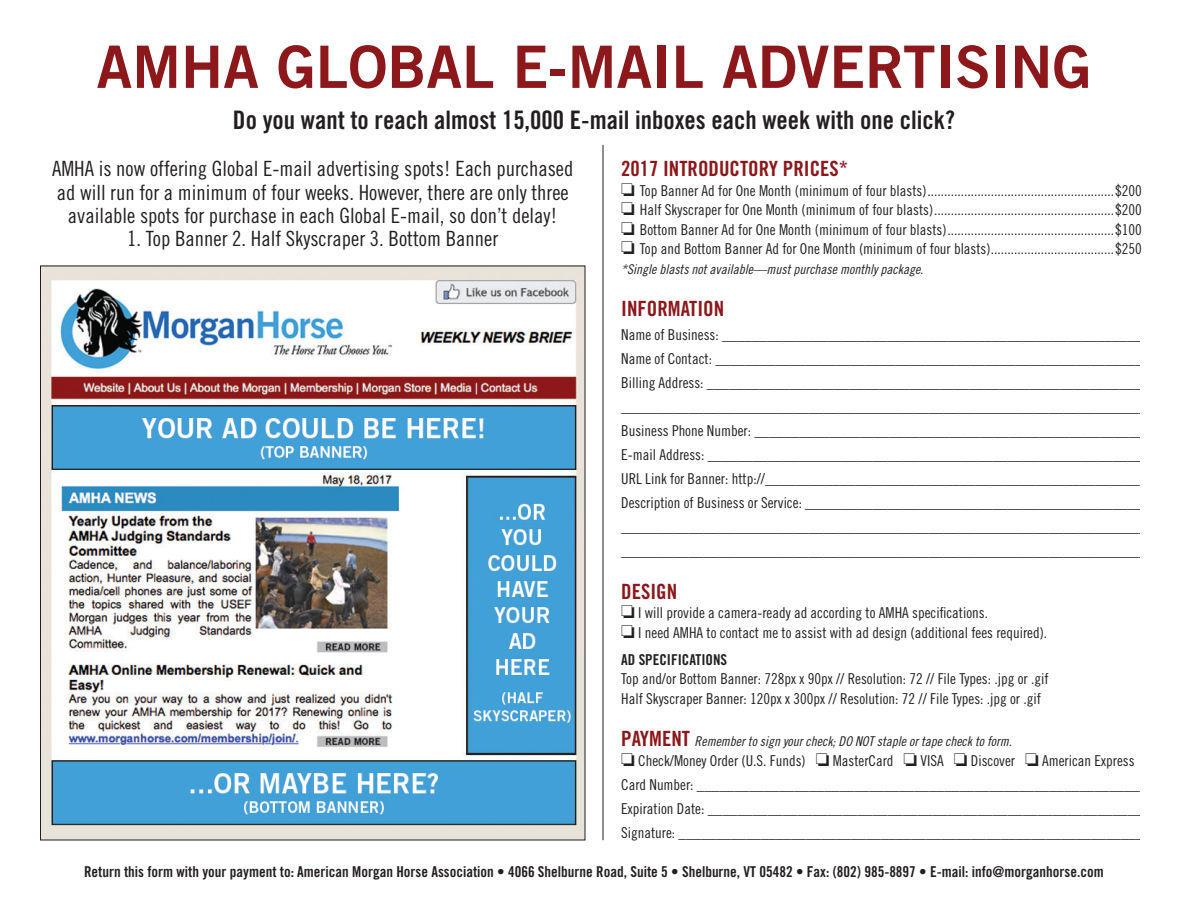
<style>
.page{position:relative;width:1188px;height:918px;background:#fff}
.page>*{position:absolute;margin:0;border:0;box-sizing:border-box;transform-origin:0 0}
.t1{font:58.5px "Trade Gothic Bold Two";color:#8c181b}
.t2{font:25.5px "Trade Gothic Bold Cond Twenty";color:#231f20}
.t3{font:21px/23.1px "Trade Gothic Cond Eighteen";color:#231f20;text-align:center}
.t4{font:21px "Trade Gothic Bold Cond Twenty";color:#8c181b}
.t5{font:15px/24px "Trade Gothic Cond Eighteen";color:#231f20}
.t6{font:15px "Trade Gothic Bold Cond Twenty";color:#231f20}
.t7{font:13.5px "Trade Gothic Cond Eighteen Obl";color:#231f20}
.s1{font-family:"Trade Gothic Bold Cond Twenty";font-size:21px;color:#8c181b}
</style>
<div class="page">
<hr style="left:603px;top:145px;width:1px;height:695px;background:#231f20">
<img style="left:42px;top:268px;width:541px;height:570px">
<h1 class="t1" style="left:96px;top:31px;width:997px">AMHA GLOBAL E-MAIL ADVERTISING</h1>
<h2 class="t2" style="left:233px;top:105px;width:724px">Do you want to reach almost 15,000 E-mail inboxes each week with one click?</h2>
<h3 class="t3" style="left:52px;top:157px;width:523px">AMHA is now offering Global E-mail advertising spots! Each purchased ad will run for a minimum of four weeks. However, there are only three available spots for purchase in each Global E-mail, so don’t delay!</h3>
<h3 class="t3" style="left:127px;top:227px;width:372px">1. Top Banner 2. Half Skyscraper 3. Bottom Banner</h3>
<h3 class="t4" style="left:621px;top:156px;width:229px">2017 INTRODUCTORY PRICES*</h3>
<p class="t5" style="left:621px;top:178px;width:522px">□ Top Banner Ad for One Month (minimum of four blasts)........................................................$200</p>
<p class="t5" style="left:621px;top:198px;width:522px">□ Half Skyscraper for One Month (minimum of four blasts)......................................................$200</p>
<p class="t5" style="left:621px;top:217px;width:522px">□ Bottom Banner Ad for One Month (minimum of four blasts)..................................................$100</p>
<p class="t5" style="left:621px;top:237px;width:522px">□ Top and Bottom Banner Ad for One Month (minimum of four blasts).....................................$250</p>
<p class="t7" style="left:621px;top:261px;width:304px">*Single blasts not available—must purchase monthly package.</p>
<h3 class="t4" style="left:621px;top:296px;width:105px">INFORMATION</h3>
<p class="t5" style="left:621px;top:323px;width:528px">Name of Business: ________________________________________________________ Name of Contact: _________________________________________________________ Billing Address: __________________________________________________________ ______________________________________________________________________ Business Phone Number: ____________________________________________________ E-mail Address: __________________________________________________________ URL Link for Banner: http://___________________________________________________ Description of Business or Service: _____________________________________________ ______________________________________________________________________ ______________________________________________________________________</p>
<h3 class="t4" style="left:621px;top:579px;width:57px">DESIGN</h3>
<p class="t5" style="left:621px;top:601px;width:368px">□ I will provide a camera-ready ad according to AMHA specifications.</p>
<p class="t5" style="left:621px;top:620px;width:428px">□ I need AMHA to contact me to assist with ad design (additional fees required).</p>
<p class="t6" style="left:621px;top:650px;width:108px">AD SPECIFICATIONS</p>
<p class="t5" style="left:621px;top:669px;width:429px;line-height:19.5px">Top and/or Bottom Banner: 728px x 90px // Resolution: 72 // File Types: .jpg or .gif<br>Half Skyscraper Banner: 120px x 300px // Resolution: 72 // File Types: .jpg or .gif</p>
<p class="t7" style="left:621px;top:734px;width:392px"><span class="s1">PAYMENT</span> Remember to sign your check; DO NOT staple or tape check to form.</p>
<p class="t5" style="left:621px;top:748px;width:527px">□ Check/Money Order (U.S. Funds) □ MasterCard □ VISA □ Discover □ American Express Card Number: ____________________________________________________________ Expiration Date: __________________________________________________________ Signature: ______________________________________________________________</p>
<p class="t6" style="left:84px;top:862px;width:1021px">Return this form with your payment to: American Morgan Horse Association • 4066 Shelburne Road, Suite 5 • Shelburne, VT 05482 • Fax: (802) 985-8897 • E-mail: info@morganhorse.com</p>
</div>
